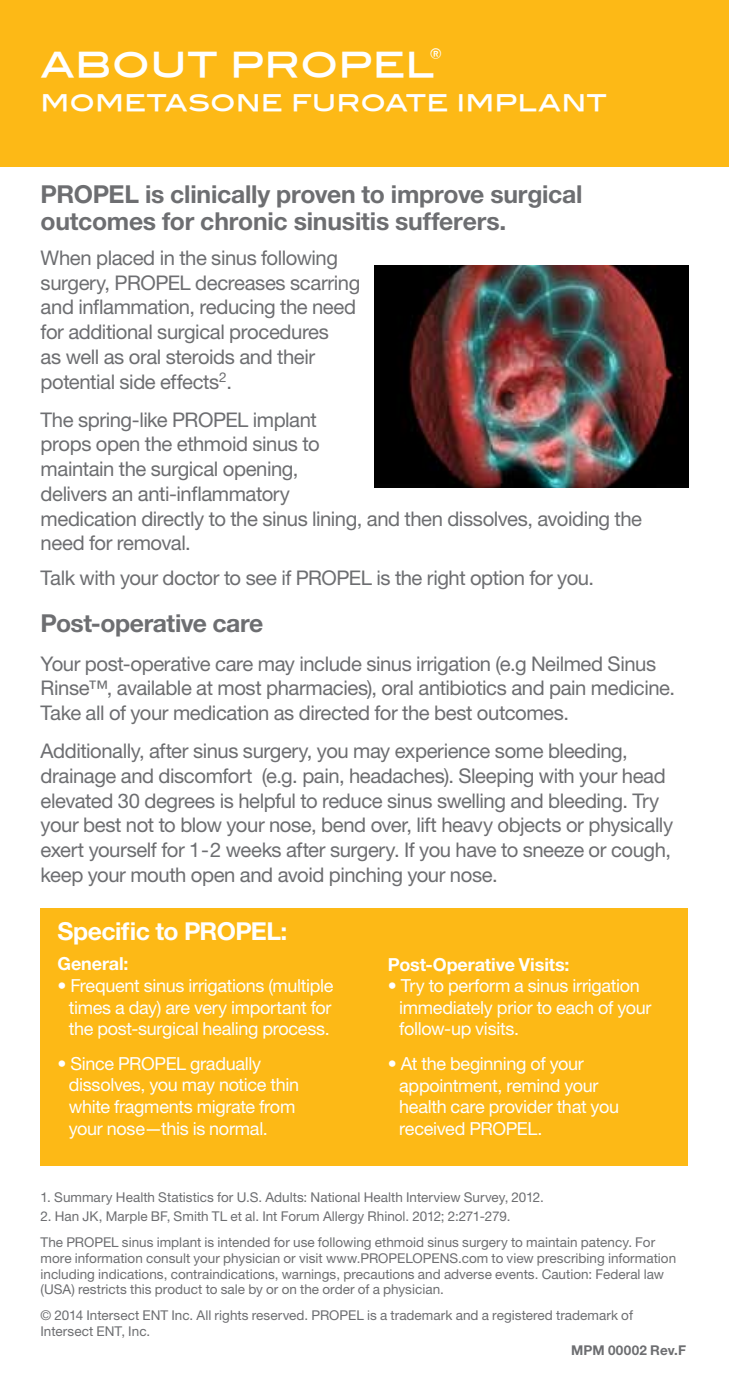
<style>
.page{position:relative;width:729px;height:1377px;background:#fff}
.page>*{position:absolute;margin:0;border:0;box-sizing:border-box;transform-origin:0 0}
.t1{font:40.5px "Blair Md ITCTT Medium";color:#fff}
.t2{font:27px "Blair Md ITCTT Medium";color:#fff}
.t3{font:700 24.75px/27px "Helvetica Neue LT Std";letter-spacing:-.01em;color:#6d6e71}
.t4{font:700 24.75px "Helvetica Neue LT Std";letter-spacing:-.02em;color:#fff}
.t5{font:20.25px/24.8px "Helvetica Neue LT Std";letter-spacing:-.02em;color:#6d6e71}
.t6{font:18px/21.6px "Helvetica Neue LT Std";letter-spacing:-.02em;color:#fff}
.t7{font:700 18px "Helvetica Neue LT Std";letter-spacing:-.005em;color:#fff}
.t8{font:13.5px/15.8px "Helvetica Neue LT Std";color:#6d6e71}
.t9{font:700 13.5px "Helvetica Neue LT Std";letter-spacing:.015em;color:#6d6e71}
.s1{font-size:33.75px}
</style>
<div class="page">
<div style="left:40px;top:909px;width:648px;height:257px;background:#fdb916"></div>
<img style="left:374px;top:266px;width:314px;height:222px">
<div style="left:0;top:0;width:729px;height:166px;background:#fdb916"></div>
<h1 class="t1" style="left:40px;top:38px;width:403px">ABOUT PROPEL<span class="s1">®</span></h1>
<h2 class="t2" style="left:40px;top:85px;width:568px">MOMETASONE FUROATE IMPLANT</h2>
<p class="t3" style="left:41px;top:180px;width:544px">PROPEL is clinically proven to improve surgical outcomes for chronic sinusitis sufferers.</p>
<p class="t5" style="left:41px;top:245px;width:321px">When placed in the sinus following surgery, PROPEL decreases scarring and inflammation, reducing the need for additional surgical procedures<br>as well as oral steroids and their potential side effects<sup>2</sup>.</p>
<p class="t5" style="left:41px;top:407px;width:603px">The spring-like PROPEL implant<br>props open the ethmoid sinus to<br>maintain the surgical opening,<br>delivers an anti-inflammatory<br>medication directly to the sinus lining, and then dissolves, avoiding the need for removal.</p>
<p class="t5" style="left:41px;top:565px;width:555px">Talk with your doctor to see if PROPEL is the right option for you.</p>
<p class="t3" style="left:41px;top:610px;width:224px">Post-operative care</p>
<p class="t5" style="left:41px;top:651px;width:636px">Your post-operative care may include sinus irrigation (e.g Neilmed Sinus<br>Rinse™, available at most pharmacies), oral antibiotics and pain medicine.<br>Take all of your medication as directed for the best outcomes.</p>
<p class="t5" style="left:41px;top:738px;width:634px">Additionally, after sinus surgery, you may experience some bleeding, drainage and discomfort (e.g. pain, headaches). Sleeping with your head elevated 30 degrees is helpful to reduce sinus swelling and bleeding. Try your best not to blow your nose, bend over, lift heavy objects or physically exert yourself for 1-2 weeks after surgery. If you have to sneeze or cough, keep your mouth open and avoid pinching your nose.</p>
<p class="t4" style="left:57px;top:916px;width:231px">Specific to PROPEL:</p>
<p class="t7" style="left:57px;top:953px;width:73px">General:</p>
<p class="t6" style="left:57px;top:975px;width:277px;text-align:center">• Frequent sinus irrigations (multiple times a day) are very important for the post-surgical healing process.</p>
<p class="t6" style="left:69px;top:1052px;width:232px;text-indent:-11px">• Since PROPEL gradually dissolves, you may notice thin white fragments migrate from your nose—this is normal.</p>
<p class="t7" style="left:388px;top:953px;width:183px">Post-Operative Visits:</p>
<p class="t6" style="left:399px;top:975px;width:254px;text-indent:-11px">• Try to perform a sinus irrigation immediately prior to each of your follow-up visits.</p>
<p class="t6" style="left:399px;top:1053px;width:221px;text-indent:-11px">• At the beginning of your appointment, remind your health care provider that you received PROPEL.</p>
<p class="t8" style="left:41px;top:1189px;width:505px">1. Summary Health Statistics for U.S. Adults: National Health Interview Survey, 2012.</p>
<p class="t8" style="left:41px;top:1203px;width:616px;line-height:25.9px">2. Han JK, Marple BF, Smith TL et al. Int Forum Allergy Rhinol. 2012; 2:271-279.<br>The PROPEL sinus implant is intended for use following ethmoid sinus surgery to maintain patency. For</p>
<p class="t8" style="left:41px;top:1250px;width:637px">more information consult your physician or visit www.PROPELOPENS.com to view prescribing information including indications, contraindications, warnings, precautions and adverse events. Caution: Federal law (USA) restricts this product to sale by or on the order of a physician.</p>
<p class="t8" style="left:41px;top:1307px;width:594px">© 2014 Intersect ENT Inc. All rights reserved. PROPEL is a trademark and a registered trademark of<br>Intersect ENT, Inc.</p>
<p class="t9" style="left:571px;top:1342px;width:116px">MPM 00002 Rev.F</p>
</div>
